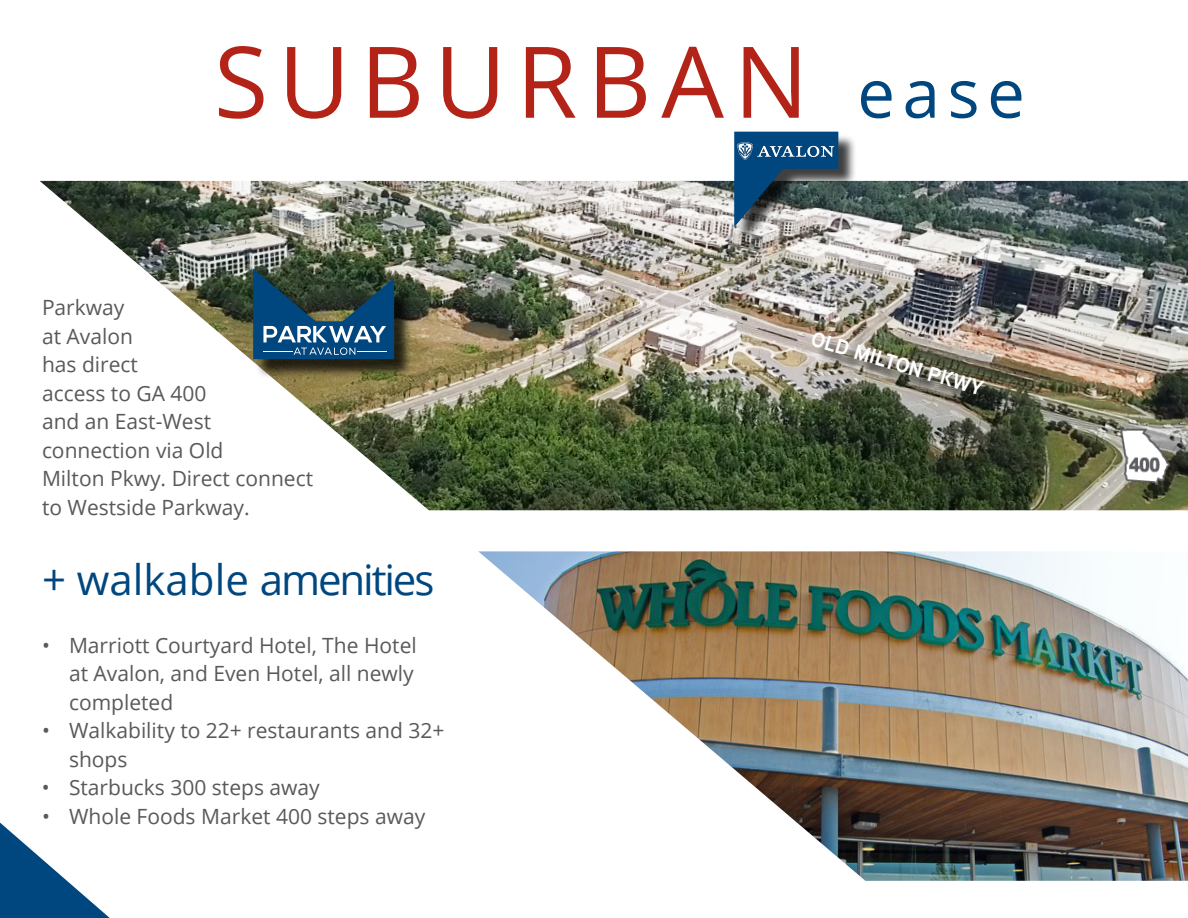
<style>
.page{position:relative;width:1188px;height:918px;background:#fff}
.page>*{position:absolute;margin:0;border:0;box-sizing:border-box;transform-origin:0 0}
.t1{font:99px "Open Sans";letter-spacing:.1em;color:#b32317}
.t2{font:42px "Open Sans";letter-spacing:-.05em;color:#00467f}
.t3{font:21px/28.5px "Open Sans";color:#58595b}
.t4{font:700 21px "Aaux Next";color:#fff}
.s1{font-size:67.5px;color:#00467f}
</style>
<div class="page">
<img style="left:40px;top:181px;width:1148px;height:329px">
<img style="left:478px;top:551px;width:710px;height:330px">
<img style="left:1118px;top:428px;width:54px;height:60px">
<div style="left:736px;top:134px;width:121px;height:110px;background:#000;opacity:.75"></div>
<svg style="left:734px;top:175px;width:104px;height:52px;background:#596c76"></svg>
<img style="left:734px;top:132px;width:104px;height:43px">
<div style="left:255px;top:272px;width:158px;height:106px;background:#000;opacity:.75"></div>
<svg style="left:253px;top:269px;width:141px;height:90px;background:#2a556c"></svg>
<hr style="left:263px;top:351px;width:30px;height:1px;background:#fff">
<hr style="left:357px;top:351px;width:30px;height:1px;background:#fff">
<div style="left:815px;top:335px;width:187px;height:77px;background:#000;opacity:.75"></div>
<svg style="left:0;top:823px;width:110px;height:95px"></svg>
<svg style="left:940px;top:370px;width:45px;height:26px"></svg>
<h1 class="t1" style="left:214px;top:14px;width:813px">SUBURBAN <span class="s1">ease</span></h1>
<p class="t3" style="left:42px;top:293px;width:273px">Parkway<br>at Avalon<br>has direct<br>access to GA 400<br>and an East-West connection via Old<br>Milton Pkwy. Direct connect to Westside Parkway.</p>
<h2 class="t2" style="left:42px;top:551px;width:394px">+ walkable amenities</h2>
<p class="t3" style="left:69px;top:630px;width:349px;text-indent:-27px">• Marriott Courtyard Hotel, The Hotel at Avalon, and Even Hotel, all newly completed</p>
<p class="t3" style="left:69px;top:716px;width:377px;text-indent:-27px">• Walkability to 22+ restaurants and 32+ shops</p>
<p class="t3" style="left:42px;top:773px;width:279px">• Starbucks 300 steps away</p>
<p class="t3" style="left:42px;top:801px;width:385px">• Whole Foods Market 400 steps away</p>
<p class="t4" style="left:816px;top:323px;width:136px;rotate:17deg">OLD MILTON P</p>
</div>
